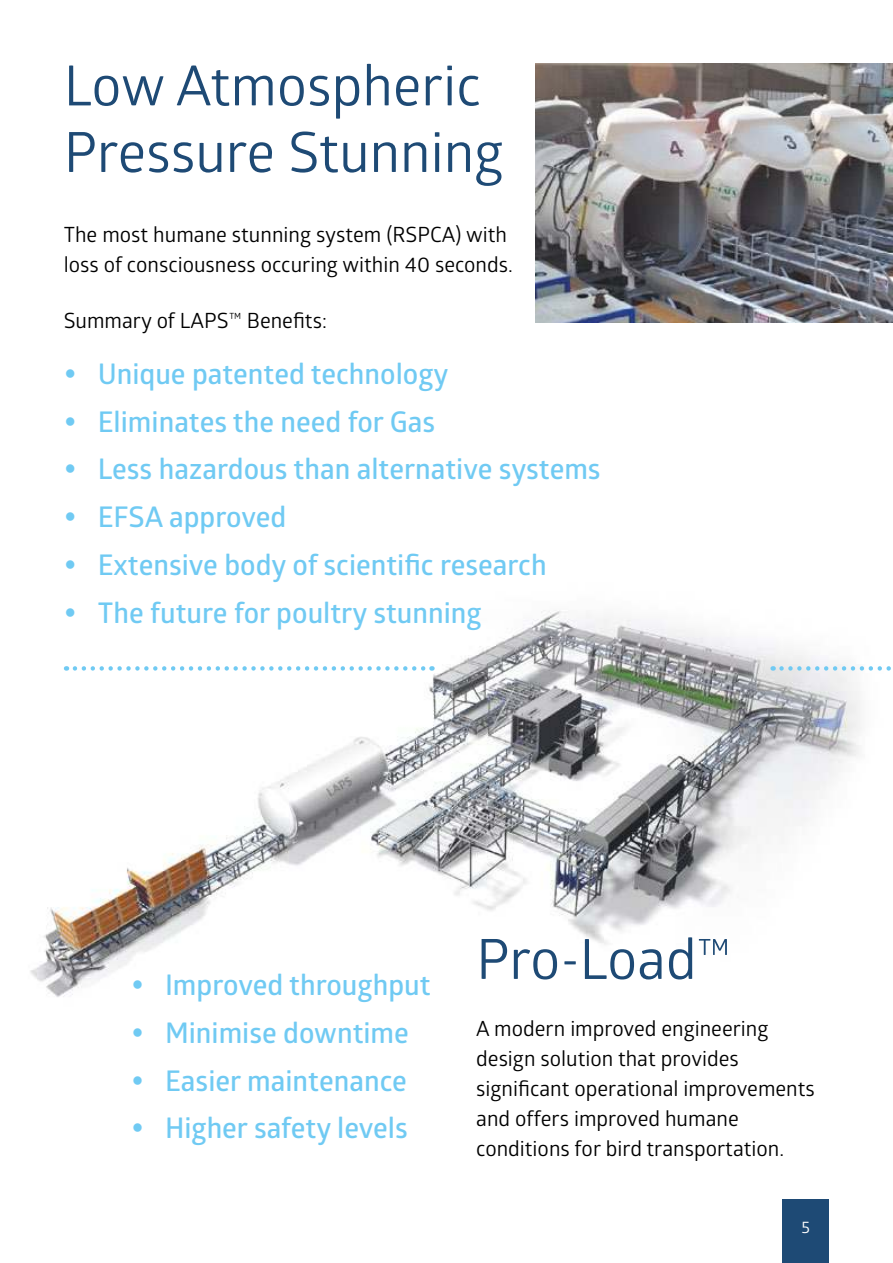
<style>
.page{position:relative;width:893px;height:1263px;background:#fff}
.page>*{position:absolute;margin:0;border:0;box-sizing:border-box;transform-origin:0 0}
.t1{font:55.5px/66.6px "Glober";color:#1e4a75}
.t2{font:600 28.5px/47.7px "Glober";color:#70caf3}
.t3{font:21px/30px "Glober";color:#000}
.t4{font:16.5px "Glober";color:#fff}
</style>
<div class="page">
<img style="left:30px;top:610px;width:831px;height:387px">
<svg style="left:75px;top:666px;width:357px;height:5px"></svg>
<svg style="left:781px;top:666px;width:110px;height:5px"></svg>
<img style="left:536px;top:64px;width:357px;height:259px">
<div style="left:782px;top:1199px;width:47px;height:64px;background:#1e4a75"></div>
<svg style="left:66px;top:610px;width:8px;height:6px"></svg>
<svg style="left:133px;top:980px;width:9px;height:9px"></svg>
<h1 class="t1" style="left:64px;top:57px;width:441px">Low Atmospheric<br>Pressure Stunning</h1>
<p class="t3" style="left:64px;top:221px;width:450px">The most humane stunning system (RSPCA) with loss of consciousness occuring within 40 seconds.</p>
<p class="t3" style="left:64px;top:307px;width:265px">Summary of LAPS™ Benefits:</p>
<h2 class="t2" style="left:98px;top:353px;width:504px">Unique patented technology<br>Eliminates the need for Gas<br>Less hazardous than alternative systems<br>EFSA approved<br>Extensive body of scientific research<br>The future for poultry stunning</h2>
<h2 class="t2" style="left:165px;top:964px;width:267px">Improved throughput<br>Minimise downtime<br>Easier maintenance<br>Higher safety levels</h2>
<h1 class="t1" style="left:476px;top:930px;width:257px">Pro-Load™</h1>
<p class="t3" style="left:476px;top:1015px;width:340px">A modern improved engineering design solution that provides significant operational improvements and offers improved humane conditions for bird transportation.</p>
<p class="t4" style="left:801px;top:1219px;width:10px">5</p>
</div>
